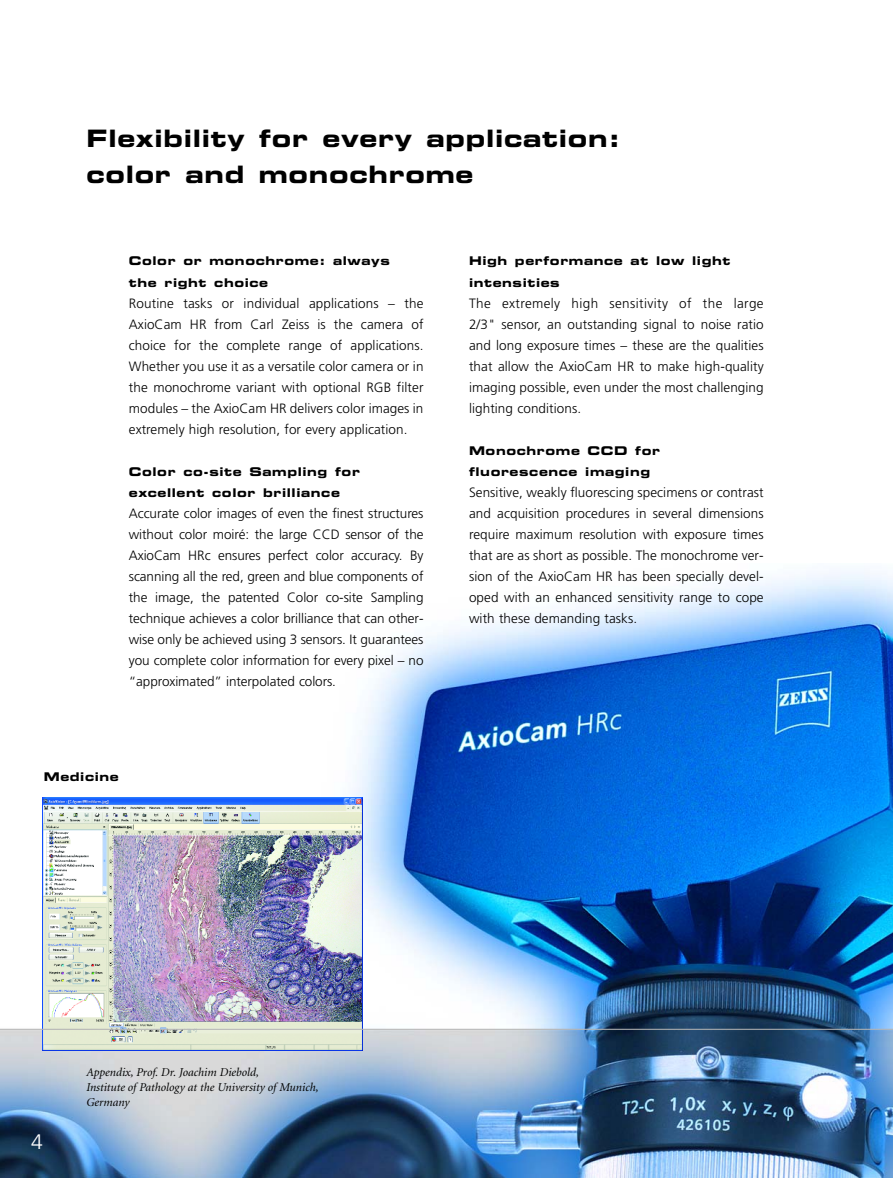
<style>
.page{position:relative;width:893px;height:1178px;background:#fff}
.page>*{position:absolute;margin:0;border:0;box-sizing:border-box;transform-origin:0 0}
.t1{font:24px/36px "Eurostile Bold Extended Two";letter-spacing:.03em;color:#000}
.t2{font:300 21px "Frutiger";color:#fff}
.t3{font:300 13.5px/21px "Frutiger";letter-spacing:.005em;color:#000;text-align:justify}
.t4{font:12px/21px "Eurostile Bold Extended Two";letter-spacing:.05em;color:#000}
.t5{font:italic 12px/15px "Minion";color:#000}
</style>
<div class="page">
<img style="left:0;top:570px;width:893px;height:608px">
<img style="left:42px;top:798px;width:320px;height:253px">
<hr style="left:0;top:1029px;width:893px;height:1px;background:#b3b3b3">
<h1 class="t1" style="left:86px;top:122px;width:535px">Flexibility for every application: color and monochrome</h1>
<p class="t4" style="left:129px;top:252px;width:263px">Color or monochrome: always the right choice</p>
<p class="t3" style="left:129px;top:293px;width:296px">Routine tasks or individual applications – the AxioCam HR from Carl Zeiss is the camera of choice for the complete range of applications.<br>Whether you use it as a versatile color camera or in the monochrome variant with optional RGB filter modules – the AxioCam HR delivers color images in extremely high resolution, for every application.</p>
<p class="t4" style="left:129px;top:462px;width:233px">Color co-site Sampling for excellent color brilliance</p>
<p class="t3" style="left:129px;top:503px;width:296px">Accurate color images of even the finest structures without color moiré: the large CCD sensor of the AxioCam HRc ensures perfect color accuracy. By scanning all the red, green and blue components of the image, the patented Color co-site Sampling technique achieves a color brilliance that can other&shy;wise only be achieved using 3 sensors. It guarantees you complete color information for every pixel – no “approximated” interpolated colors.</p>
<p class="t4" style="left:44px;top:767px;width:77px">Medicine</p>
<p class="t4" style="left:469px;top:252px;width:263px">High performance at low light intensities</p>
<p class="t3" style="left:469px;top:293px;width:296px">The extremely high sensitivity of the large 2/3" sensor, an outstanding signal to noise ratio and long exposure times – these are the qualities that allow the AxioCam HR to make high-quality imaging possible, even under the most challenging lighting conditions.</p>
<p class="t4" style="left:469px;top:441px;width:193px">Monochrome CCD for fluorescence imaging</p>
<p class="t3" style="left:469px;top:482px;width:296px">Sensitive, weakly fluorescing specimens or contrast and acquisition procedures in several dimensions require maximum resolution with exposure times that are as short as possible. The monochrome ver&shy;sion of the AxioCam HR has been specially devel&shy;oped with an enhanced sensitivity range to cope with these demanding tasks.</p>
<h2 class="t2" style="left:31px;top:1133px;width:13px">4</h2>
<p class="t5" style="left:86px;top:1065px;width:234px">Appendix, Prof. Dr. Joachim Diebold,<br>Institute of Pathology at the University of Munich,<br>Germany</p>
</div>
